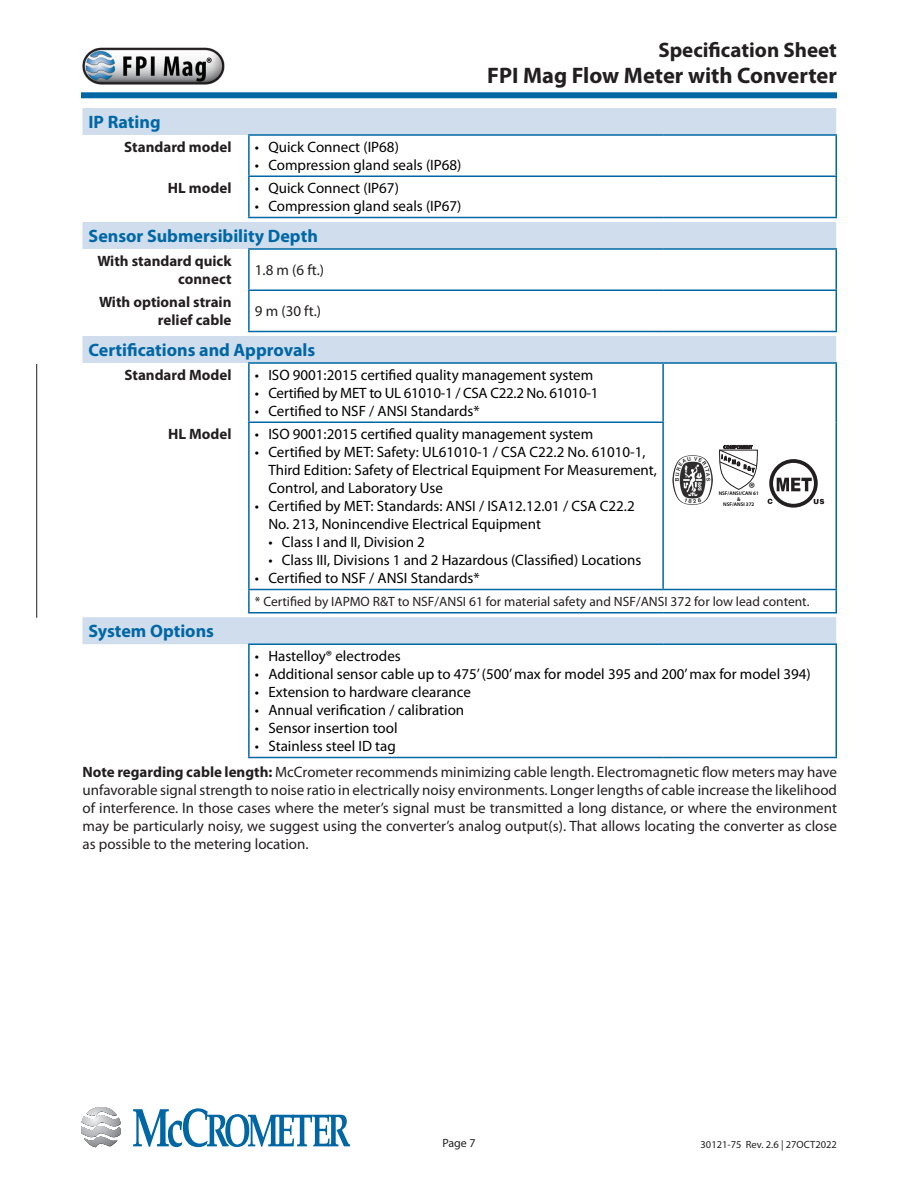
<style>
.page{position:relative;width:918px;height:1188px;background:#fff}
.page>*{position:absolute;margin:0;border:0;box-sizing:border-box;transform-origin:0 0}
.t1{font:700 22.5px "Myriad Pro";color:#231f20}
.t2{font:700 21px "Myriad Pro";color:#231f20}
.Heading_2{font:700 18px "Myriad Pro";color:#0067a5}
.t3{font:condensed 16.65px "Myriad Pro";color:#000}
.t4{font:15px/18px "Myriad Pro";color:#000}
.t5{font:15px/18px "Myriad Pro";color:#231f20;text-align:justify}
.t6{font:700 15px/18px "Myriad Pro";color:#231f20;text-align:right}
.t7{font:15px "Myriad Pro";letter-spacing:-.02em;color:#000}
.t8{font:13.5px "Myriad Pro";color:#231f20}
.t9{font:12px "Myriad Pro";color:#231f20}
.t10{font:10.5px "Myriad Pro";color:#231f20}
.t11{font:600 5.25px/5.2px "Myriad Pro";color:#000;text-align:center}
.s1{font-weight:700}
</style>
<div class="page">
<div style="left:81px;top:92px;width:756px;height:6px;background:#0066a4"></div>
<svg style="left:81px;top:1107px;width:40px;height:41px"></svg>
<svg style="left:133px;top:1108px;width:217px;height:39px"></svg>
<img style="left:82px;top:47px;width:143px;height:38px">
<svg style="left:82px;top:108px;width:754px;height:536px"></svg>
<hr style="left:248px;top:134px;width:415px;height:2px;background:#0067a5">
<hr style="left:248px;top:136px;width:2px;height:39px;background:#0067a5">
<hr style="left:663px;top:134px;width:174px;height:2px;background:#0067a5">
<hr style="left:836px;top:136px;width:1px;height:39px;background:#0067a5">
<hr style="left:248px;top:175px;width:415px;height:2px;background:#0067a5">
<hr style="left:248px;top:177px;width:2px;height:40px;background:#0067a5">
<hr style="left:663px;top:175px;width:174px;height:2px;background:#0067a5">
<hr style="left:836px;top:177px;width:1px;height:40px;background:#0067a5">
<hr style="left:248px;top:217px;width:415px;height:1px;background:#0067a5">
<hr style="left:663px;top:217px;width:174px;height:1px;background:#0067a5">
<hr style="left:248px;top:248px;width:415px;height:2px;background:#0067a5">
<hr style="left:248px;top:250px;width:2px;height:39px;background:#0067a5">
<hr style="left:663px;top:248px;width:174px;height:2px;background:#0067a5">
<hr style="left:836px;top:250px;width:1px;height:39px;background:#0067a5">
<hr style="left:248px;top:289px;width:415px;height:2px;background:#0067a5">
<hr style="left:248px;top:291px;width:2px;height:40px;background:#0067a5">
<hr style="left:663px;top:289px;width:174px;height:2px;background:#0067a5">
<hr style="left:836px;top:291px;width:1px;height:40px;background:#0067a5">
<hr style="left:248px;top:331px;width:415px;height:1px;background:#0067a5">
<hr style="left:663px;top:331px;width:174px;height:1px;background:#0067a5">
<hr style="left:248px;top:643px;width:415px;height:2px;background:#0067a5">
<hr style="left:248px;top:645px;width:2px;height:112px;background:#0067a5">
<hr style="left:663px;top:643px;width:174px;height:2px;background:#0067a5">
<hr style="left:836px;top:645px;width:1px;height:112px;background:#0067a5">
<hr style="left:248px;top:757px;width:415px;height:1px;background:#0067a5">
<hr style="left:663px;top:757px;width:174px;height:1px;background:#0067a5">
<hr style="left:248px;top:362px;width:415px;height:2px;background:#0067a5">
<hr style="left:248px;top:364px;width:2px;height:57px;background:#0067a5">
<hr style="left:663px;top:362px;width:174px;height:2px;background:#0067a5">
<hr style="left:662px;top:364px;width:2px;height:57px;background:#0067a5">
<hr style="left:836px;top:364px;width:1px;height:58px;background:#0067a5">
<hr style="left:248px;top:421px;width:416px;height:2px;background:#0067a5">
<hr style="left:248px;top:423px;width:2px;height:166px;background:#0067a5">
<hr style="left:662px;top:423px;width:2px;height:166px;background:#0067a5">
<hr style="left:836px;top:422px;width:1px;height:167px;background:#0067a5">
<hr style="left:248px;top:589px;width:415px;height:1px;background:#0067a5">
<hr style="left:248px;top:590px;width:2px;height:22px;background:#0067a5">
<hr style="left:663px;top:589px;width:174px;height:1px;background:#0067a5">
<svg style="left:836px;top:590px;width:1px;height:22px"></svg>
<hr style="left:248px;top:612px;width:415px;height:1px;background:#0067a5">
<hr style="left:663px;top:612px;width:174px;height:1px;background:#0067a5">
<img style="left:672px;top:454px;width:42px;height:52px">
<svg style="left:768px;top:499px;width:5px;height:5px"></svg>
<svg style="left:814px;top:499px;width:10px;height:5px"></svg>
<div style="left:769px;top:459px;width:49px;height:49px;border:4px solid #231f20;border-radius:50%"></div>
<svg style="left:777px;top:478px;width:35px;height:13px"></svg>
<hr style="left:36px;top:364px;width:1px;height:254px;background:#231f20">
<svg style="left:719px;top:444px;width:39px;height:46px"></svg>
<h2 class="t2" style="left:658px;top:36px;width:180px">Specification Sheet</h2>
<h1 class="t1" style="left:487px;top:61px;width:351px">FPI Mag Flow Meter with Converter</h1>
<p class="Heading_2" style="left:88px;top:110px;width:74px">IP Rating</p>
<p class="t6" style="left:124px;top:138px;width:109px">Standard model</p>
<p class="t4" style="left:255px;top:138px;width:146px">• Quick Connect (IP68)</p>
<p class="t4" style="left:255px;top:156px;width:208px">• Compression gland seals (IP68)</p>
<p class="t6" style="left:168px;top:179px;width:65px">HL model</p>
<p class="t4" style="left:255px;top:179px;width:146px">• Quick Connect (IP67)</p>
<p class="t4" style="left:255px;top:197px;width:208px">• Compression gland seals (IP67)</p>
<p class="Heading_2" style="left:88px;top:224px;width:231px">Sensor Submersibility Depth</p>
<p class="t6" style="left:97px;top:252px;width:136px">With standard quick connect</p>
<p class="t5" style="left:255px;top:261px;width:71px">1.8 m (6 ft.)</p>
<p class="t6" style="left:99px;top:293px;width:134px">With optional strain relief cable</p>
<p class="t5" style="left:255px;top:302px;width:68px">9 m (30 ft.)</p>
<p class="Heading_2" style="left:88px;top:338px;width:228px">Certifications and Approvals</p>
<p class="t6" style="left:124px;top:366px;width:109px">Standard Model</p>
<p class="t4" style="left:255px;top:366px;width:340px">• ISO 9001:2015 certified quality management system</p>
<p class="t7" style="left:255px;top:384px;width:345px">• Certified by MET to UL 61010-1 / CSA C22.2 No. 61010-1</p>
<p class="t4" style="left:255px;top:402px;width:226px">• Certified to NSF / ANSI Standards*</p>
<p class="t6" style="left:168px;top:425px;width:65px">HL Model</p>
<p class="t4" style="left:255px;top:425px;width:340px">• ISO 9001:2015 certified quality management system</p>
<p class="t4" style="left:268px;top:443px;width:390px;text-indent:-14px">• Certified by MET: Safety: UL61010-1 / CSA C22.2 No. 61010-1,<br>Third Edition: Safety of Electrical Equipment For Measurement,<br>Control, and Laboratory Use</p>
<p class="t4" style="left:268px;top:497px;width:368px;text-indent:-14px">• Certified by MET: Standards: ANSI / ISA12.12.01 / CSA C22.2<br>No. 213, Nonincendive Electrical Equipment</p>
<p class="t4" style="left:268px;top:533px;width:158px">• Class I and II, Division 2</p>
<p class="t4" style="left:268px;top:551px;width:375px">• Class III, Divisions 1 and 2 Hazardous (Classified) Locations</p>
<p class="t4" style="left:255px;top:569px;width:226px">• Certified to NSF / ANSI Standards*</p>
<p class="t8" style="left:255px;top:593px;width:556px">* Certified by IAPMO R&amp;T to NSF/ANSI 61 for material safety and NSF/ANSI 372 for low lead content.</p>
<p class="Heading_2" style="left:88px;top:620px;width:127px">System Options</p>
<p class="t4" style="left:255px;top:647px;width:147px">• Hastelloy® electrodes</p>
<p class="t4" style="left:255px;top:665px;width:557px">• Additional sensor cable up to 475’ (500’ max for model 395 and 200’ max for model 394)</p>
<p class="t4" style="left:255px;top:683px;width:218px">• Extension to hardware clearance</p>
<p class="t4" style="left:255px;top:701px;width:211px">• Annual verification / calibration</p>
<p class="t4" style="left:255px;top:719px;width:144px">• Sensor insertion tool</p>
<p class="t4" style="left:255px;top:737px;width:142px">• Stainless steel ID tag</p>
<p class="t5" style="left:82px;top:763px;width:756px"><span class="s1">Note regarding cable length:</span> McCrometer recommends minimizing cable length. Electromagnetic flow meters may have unfavorable signal strength to noise ratio in electrically noisy environments. Longer lengths of cable increase the likelihood of interference. In those cases where the meter’s signal must be transmitted a long distance, or where the environment may be particularly noisy, we suggest using the converter’s analog output(s). That allows locating the converter as close as possible to the metering location.</p>
<p class="t3" style="left:749px;top:478px;width:8px">®</p>
<p class="t11" style="left:719px;top:491px;width:42px">NSF/ANSI/CAN 61 &amp;<br>NSF/ANSI 372</p>
<p class="t9" style="left:442px;top:1136px;width:35px">Page 7</p>
<p class="t10" style="left:701px;top:1138px;width:138px">30121-75 Rev. 2.6 | 27OCT2022</p>
</div>
